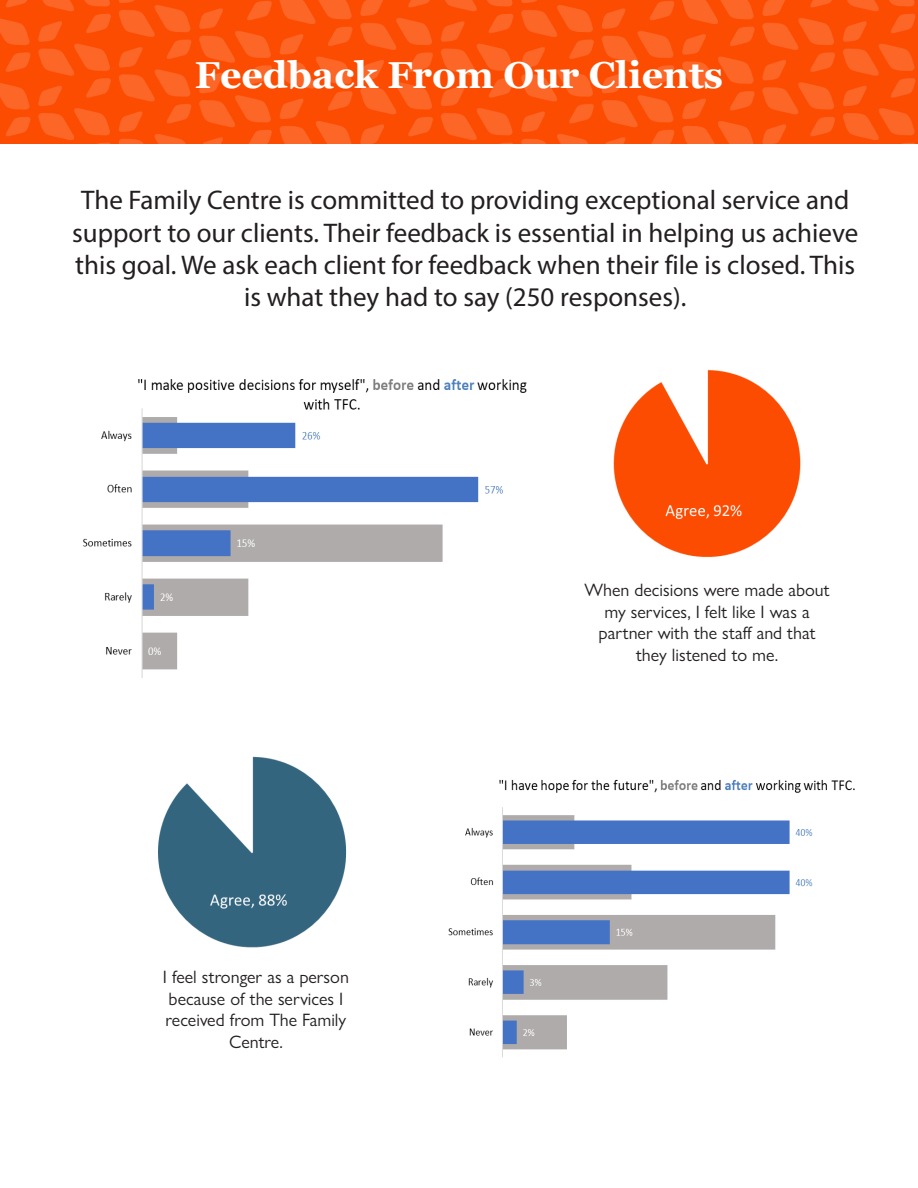
<style>
.page{position:relative;width:918px;height:1188px;background:#fff}
.page>*{position:absolute;margin:0;border:0;box-sizing:border-box;transform-origin:0 0}
.t1{font:700 37.5px "Georgia";color:#fff}
.t2{font:27px/32.4px "Myriad Pro";color:#231f20;text-align:center}
.t3{font:18px/21.6px "Gill Sans Nova";color:#231f20;text-align:center}
</style>
<div class="page">
<img style="left:0;top:0;width:918px;height:144px">
<img style="left:613px;top:369px;width:188px;height:189px">
<img style="left:158px;top:756px;width:189px;height:192px">
<img style="left:448px;top:779px;width:407px;height:279px">
<img style="left:83px;top:379px;width:444px;height:299px">
<p class="t1" style="left:195px;top:51px;width:530px">Feedback From Our Clients</p>
<p class="t2" style="left:72px;top:184px;width:788px">The Family Centre is committed to providing exceptional service and support to our clients. Their feedback is essential in helping us achieve this goal. We ask each client for feedback when their file is closed. This is what they had to say (250 responses).</p>
<p class="t3" style="left:163px;top:966px;width:187px">I feel stronger as a person because of the services I received from The Family<br>Centre.</p>
<p class="t3" style="left:585px;top:579px;width:247px">When decisions were made about my services, I felt like I was a partner with the staff and that they listened to me.</p>
</div>
